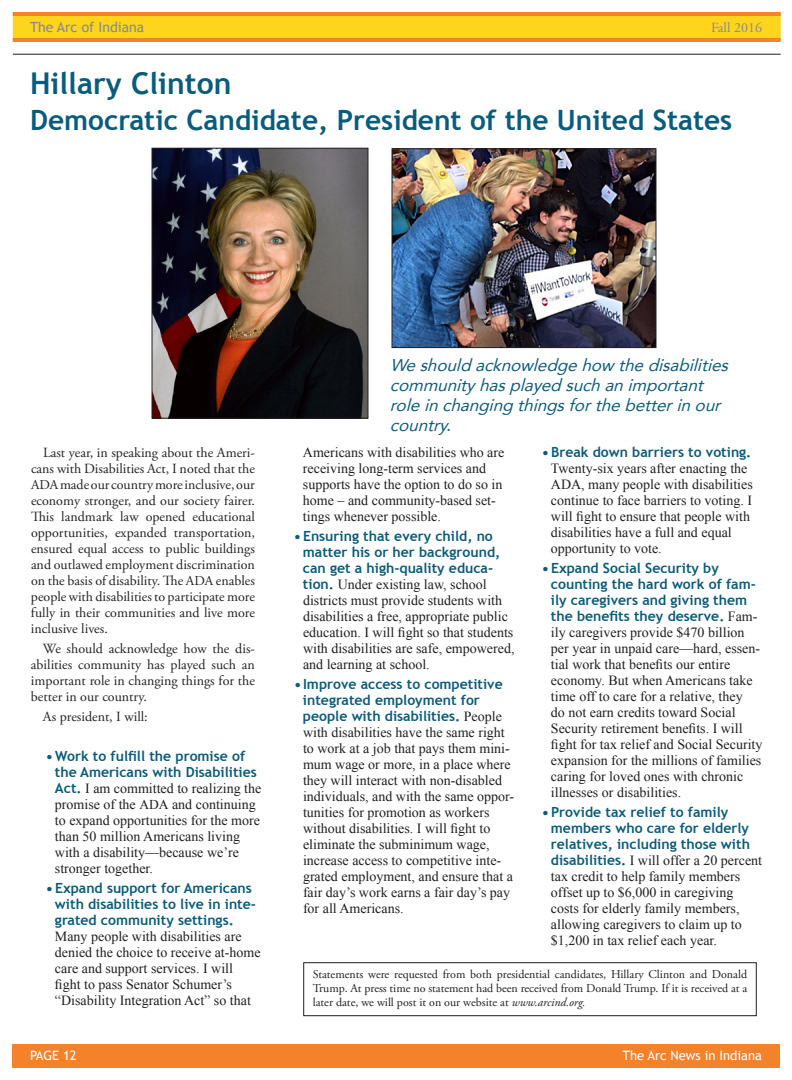
<style>
.page{position:relative;width:792px;height:1080px;background:#fff}
.page>*{position:absolute;margin:0;border:0;box-sizing:border-box;transform-origin:0 0}
.t1{font:700 30px "Trebuchet MS";color:#0a5c7d}
.t2{font:700 28px "Trebuchet MS";color:#0a5c7d}
.t3{font:italic 17px/20px "Avenir";color:#0a5c7d}
.t4{font:14px/16px "Times New Roman";color:#1f1f1f}
.t5{font:14px/16px "Adobe Garamond Pro";color:#222;text-align:justify}
.t6{font:700 14px/16px "Trebuchet MS";color:#0a5c7d}
.t7{font:14px "Trebuchet MS";color:#87898c}
.t8{font:14px "Adobe Garamond Pro";color:#87898c}
.t9{font:13px "Trebuchet MS";color:#fff}
.t10{font:12px/14.4px "Adobe Garamond Pro";color:#231f20;text-align:justify}
.s1{font-size:13.5px}
.s2{font-family:"Trebuchet MS";font-weight:700;color:#0a5c7d}
.s3{font-family:"Times New Roman";font-weight:400;color:#1f1f1f}
.s4{font-style:italic}
</style>
<div class="page">
<div style="left:13px;top:14px;width:768px;height:26px;background:#fed41d"></div>
<hr style="left:13px;top:38px;width:768px;height:4px;background:#f4822b">
<hr style="left:13px;top:12px;width:768px;height:4px;background:#f4822b">
<div style="left:12px;top:1044px;width:768px;height:24px;background:#f4822b"></div>
<hr style="left:13px;top:54px;width:768px;height:1px;background:#231f20">
<img style="left:154px;top:150px;width:212px;height:267px">
<div style="left:152px;top:148px;width:216px;height:271px;border:1px solid #231f20"></div>
<img style="left:394px;top:150px;width:260px;height:196px">
<div style="left:392px;top:148px;width:264px;height:200px;border:1px solid #231f20"></div>
<div style="left:303px;top:962px;width:454px;height:54px;border:1px solid #231f20"></div>
<p class="t7" style="left:30px;top:19px;width:116px">The Arc of Indiana</p>
<p class="t8" style="left:711px;top:19px;width:52px">Fall 2016</p>
<h1 class="t1" style="left:30px;top:64px;width:203px">Hillary Clinton</h1>
<h2 class="t2" style="left:30px;top:102px;width:704px">Democratic Candidate, President of the United States</h2>
<p class="t5" style="left:31px;top:445px;width:226px;text-indent:12px">Last year, in speaking about the Ameri&shy;cans with Disabilities Act, I noted that the <span class="s1">ADA</span> made our country more inclusive, our economy stronger, and our society fairer.<br>This landmark law opened educational opportunities, expanded transportation, ensured equal access to public buildings and outlawed employment discrimination on the basis of disability. The <span class="s1">ADA</span> enables people with disabilities to participate more fully in their communities and live more inclusive lives.</p>
<p class="t5" style="left:31px;top:641px;width:226px;text-indent:12px">We should acknowledge how the dis&shy;abilities community has played such an important role in changing things for the better in our country.</p>
<p class="t5" style="left:43px;top:709px;width:106px">As president, I will:</p>
<p class="t6" style="left:55px;top:748px;width:203px;text-indent:-9px">•Work to fulfill the promise of the Americans with Disabilities</p>
<p class="t4" style="left:55px;top:780px;width:208px"><span class="s2">Act.</span> I am committed to realizing the promise of the <span class="s1">ADA</span> and continuing to expand opportunities for the more than 50 million Americans living with a disability—because we’re stronger together.</p>
<p class="t6" style="left:55px;top:880px;width:203px;text-indent:-9px">•Expand support for Americans with disabilities to live in inte&shy;grated community settings.</p>
<p class="t4" style="left:55px;top:928px;width:207px">Many people with disabilities are denied the choice to receive at-home care and support services. I will fight to pass Senator Schumer’s “Disability Integration Act” so that</p>
<p class="t3" style="left:390px;top:355px;width:342px">We should acknowledge how the disabilities community has played such an important role in changing things for the better in our country.</p>
<p class="t4" style="left:303px;top:444px;width:203px">Americans with disabilities who are receiving long-term services and supports have the option to do so in home – and community-based set&shy;tings whenever possible.</p>
<p class="t6" style="left:303px;top:528px;width:199px;text-indent:-9px">•Ensuring that every child, no matter his or her background, can get a high-quality educa-</p>
<p class="t4" style="left:303px;top:576px;width:213px"><span class="s2">tion.</span> Under existing law, school districts must provide students with disabilities a free, appropriate public education. I will fight so that students with disabilities are safe, empowered, and learning at school.</p>
<p class="t6" style="left:303px;top:676px;width:201px;text-indent:-9px">•Improve access to competitive integrated employment for people with disabilities. <span class="s3">People</span></p>
<p class="t4" style="left:303px;top:724px;width:213px">with disabilities have the same right to work at a job that pays them mini&shy;mum wage or more, in a place where they will interact with non-disabled individuals, and with the same oppor&shy;tunities for promotion as workers without disabilities. I will fight to eliminate the subminimum wage, increase access to competitive inte&shy;grated employment, and ensure that a fair day’s work earns a fair day’s pay for all Americans.</p>
<p class="t6" style="left:542px;top:444px;width:211px">•Break down barriers to voting.</p>
<p class="t4" style="left:551px;top:460px;width:203px">Twenty-six years after enacting the ADA, many people with disabilities continue to face barriers to voting. I will fight to ensure that people with disabilities have a full and equal opportunity to vote.</p>
<p class="t6" style="left:551px;top:560px;width:208px;text-indent:-9px">•Expand Social Security by counting the hard work of fam&shy;ily caregivers and giving them the benefits they deserve. <span class="s3">Fam-</span></p>
<p class="t4" style="left:551px;top:624px;width:213px">ily caregivers provide $470 billion per year in unpaid care—hard, essen&shy;tial work that benefits our entire economy. But when Americans take time off to care for a relative, they<br>do not earn credits toward Social Security retirement benefits. I will fight for tax relief and Social Security expansion for the millions of families caring for loved ones with chronic illnesses or disabilities.</p>
<p class="t6" style="left:551px;top:804px;width:201px;text-indent:-9px">•Provide tax relief to family members who care for elderly relatives, including those with</p>
<p class="t4" style="left:551px;top:852px;width:213px"><span class="s2">disabilities.</span> I will offer a 20 percent tax credit to help family members offset up to $6,000 in caregiving costs for elderly family members, allowing caregivers to claim up to $1,200 in tax relief each year.</p>
<p class="t10" style="left:313px;top:967px;width:436px">Statements were requested from both presidential candidates, Hillary Clinton and Donald Trump. At press time no statement had been received from Donald Trump. If it is received at a later date, we will post it on our website at <span class="s4">www.arcind.org.</span></p>
<p class="t9" style="left:30px;top:1048px;width:48px">PAGE 12</p>
<p class="t9" style="left:623px;top:1048px;width:141px">The Arc News in Indiana</p>
</div>
